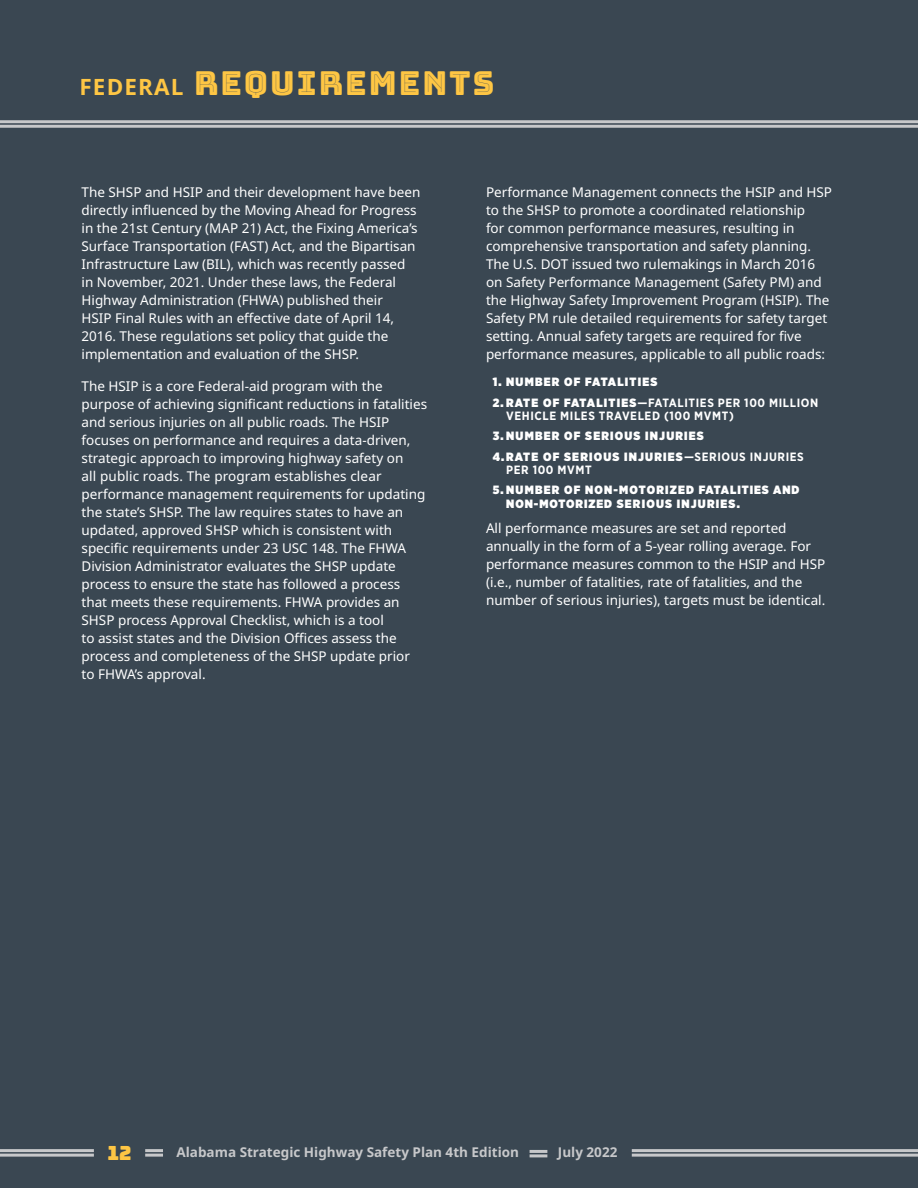
<style>
.page{position:relative;width:918px;height:1188px;background:#3a4752}
.page>*{position:absolute;margin:0;border:0;box-sizing:border-box;transform-origin:0 0}
.t1{font:33px "Bungee Inline";letter-spacing:.06em;color:#fec644}
.t2{font:19.5px "Bungee";color:#fec644}
.t3{font:13.5px/18px "Noto Sans";color:#fff}
.t4{font:700 13.5px "Noto Sans";color:#c7c8ca}
.t5{font:900 12px/20.2px "Gotham Narrow";letter-spacing:.1em;color:#fff}
.t6{font:700 12px/13.5px "Gotham Narrow";letter-spacing:.05em;color:#fff}
.s1{font-family:"Noto Sans";font-weight:700;font-size:22.5px}
.s2{font-weight:900}
.s3{font-weight:700}
</style>
<div class="page">
<hr style="left:0;top:120px;width:918px;height:3px;background:#c7c8ca">
<hr style="left:0;top:125px;width:918px;height:3px;background:#c7c8ca">
<hr style="left:530px;top:1150px;width:17px;height:3px;background:#c7c8ca">
<hr style="left:530px;top:1154px;width:17px;height:3px;background:#c7c8ca">
<hr style="left:145px;top:1149px;width:18px;height:3px;background:#c7c8ca">
<hr style="left:145px;top:1154px;width:18px;height:3px;background:#c7c8ca">
<hr style="left:0;top:1149px;width:94px;height:3px;background:#c7c8ca">
<hr style="left:0;top:1154px;width:94px;height:3px;background:#c7c8ca">
<hr style="left:632px;top:1149px;width:286px;height:3px;background:#c7c8ca">
<hr style="left:632px;top:1154px;width:286px;height:3px;background:#c7c8ca">
<h1 class="t1" style="left:80px;top:64px;width:416px"><span class="s1">FEDERAL</span> REQUIREMENTS</h1>
<p class="t3" style="left:82px;top:184px;width:340px">The SHSP and HSIP and their development have been directly influenced by the Moving Ahead for Progress in the 21st Century (MAP 21) Act, the Fixing America’s Surface Transportation (FAST) Act, and the Bipartisan Infrastructure Law (BIL), which was recently passed in November, 2021. Under these laws, the Federal Highway Administration (FHWA) published their<br>HSIP Final Rules with an effective date of April 14, 2016. These regulations set policy that guide the implementation and evaluation of the SHSP.</p>
<p class="t3" style="left:82px;top:377px;width:347px">The HSIP is a core Federal-aid program with the purpose of achieving significant reductions in fatalities and serious injuries on all public roads. The HSIP focuses on performance and requires a data-driven, strategic approach to improving highway safety on<br>all public roads. The program establishes clear performance management requirements for updating the state’s SHSP. The law requires states to have an updated, approved SHSP which is consistent with specific requirements under 23 USC 148. The FHWA Division Administrator evaluates the SHSP update process to ensure the state has followed a process that meets these requirements. FHWA provides an SHSP process Approval Checklist, which is a tool<br>to assist states and the Division Offices assess the process and completeness of the SHSP update prior<br>to FHWA’s approval.</p>
<p class="t3" style="left:486px;top:184px;width:348px">Performance Management connects the HSIP and HSP to the SHSP to promote a coordinated relationship<br>for common performance measures, resulting in comprehensive transportation and safety planning.<br>The U.S. DOT issued two rulemakings in March 2016 on Safety Performance Management (Safety PM) and the Highway Safety Improvement Program (HSIP). The Safety PM rule detailed requirements for safety target setting. Annual safety targets are required for five performance measures, applicable to all public roads:</p>
<p class="t5" style="left:493px;top:372px;width:166px">1. NUMBER OF FATALITIES</p>
<p class="t6" style="left:506px;top:395px;width:314px;text-indent:-14px"><span class="s2">2. RATE OF FATALITIES</span>—FATALITIES PER 100 MILLION<br>VEHICLE MILES TRAVELED (100 MVMT)</p>
<p class="t5" style="left:493px;top:426px;width:313px">3. NUMBER OF SERIOUS INJURIES<br>4.RATE OF SERIOUS INJURIES<span class="s3">—SERIOUS INJURIES</span></p>
<p class="t6" style="left:506px;top:463px;width:87px">PER 100 MVMT</p>
<p class="t5" style="left:506px;top:483px;width:295px;line-height:13.5px;text-indent:-14px">5. NUMBER OF NON-MOTORIZED FATALITIES AND<br>NON-MOTORIZED SERIOUS INJURIES.</p>
<p class="t3" style="left:486px;top:519px;width:341px">All performance measures are set and reported annually in the form of a 5-year rolling average. For performance measures common to the HSIP and HSP (i.e., number of fatalities, rate of fatalities, and the number of serious injuries), targets must be identical.</p>
<h2 class="t2" style="left:107px;top:1142px;width:26px">12</h2>
<p class="t4" style="left:176px;top:1143px;width:344px">Alabama Strategic Highway Safety Plan 4th Edition</p>
<p class="t4" style="left:558px;top:1143px;width:61px">July 2022</p>
</div>
